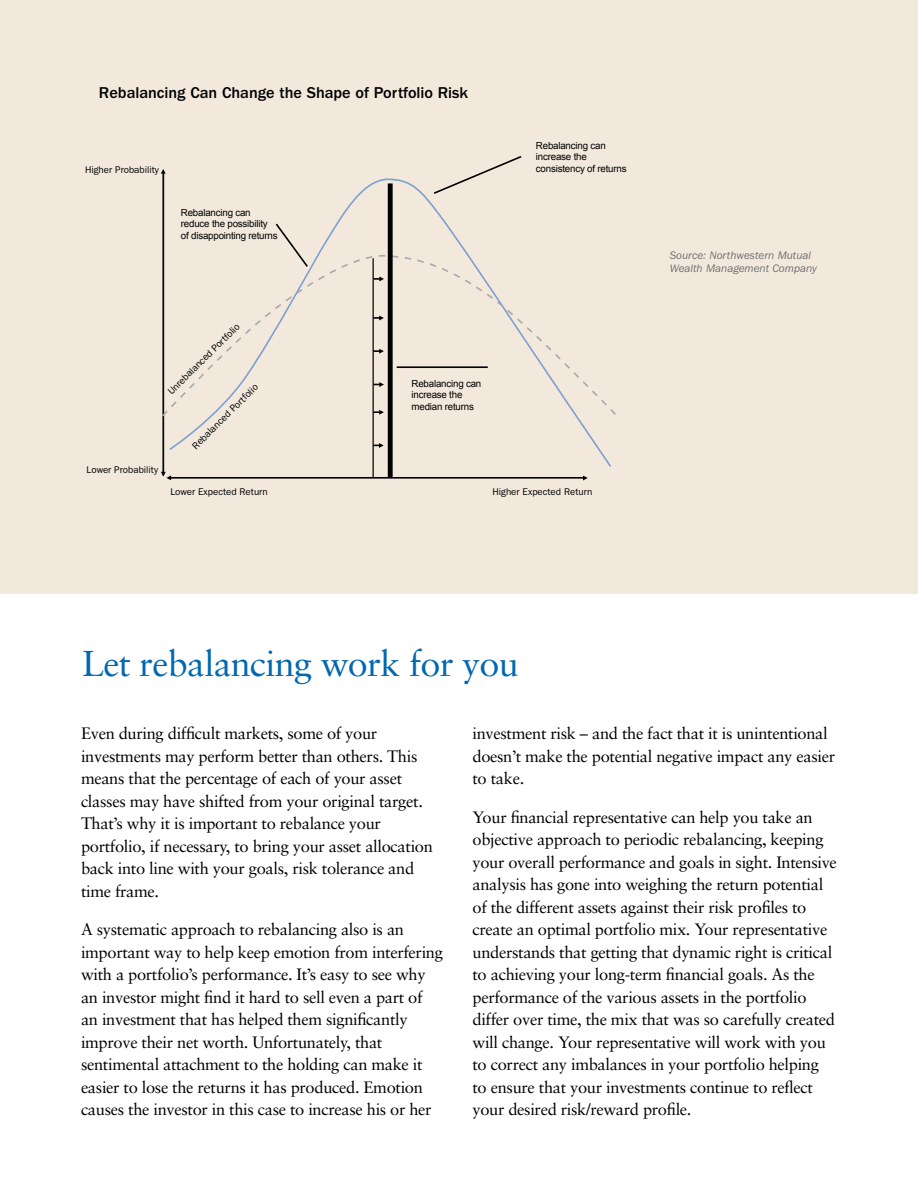
<style>
.page{position:relative;width:918px;height:1188px;background:#fff}
.page>*{position:absolute;margin:0;border:0;box-sizing:border-box;transform-origin:0 0}
.t1{font:36px "Sabon";letter-spacing:-.02em;color:#0067b1}
.t2{font:16.5px/22.5px "Sabon";letter-spacing:-.02em;color:#000}
.t3{font:500 16.2px "Franklin Gothic";color:#010101}
.t4{font:italic 11.25px/13.5px "Franklin Gothic";color:#6d6f71}
.t5{font:9.75px/11.7px "Arial";letter-spacing:-.02em;color:#010101}
.t6{font:9.75px "Franklin Gothic";color:#010101}
</style>
<div class="page">
<div style="left:0;top:0;width:918px;height:594px;background:#f2e9dc"></div>
<hr style="left:163px;top:172px;width:1px;height:303px;background:#000">
<hr style="left:170px;top:477px;width:416px;height:2px;background:#000">
<svg style="left:169px;top:178px;width:442px;height:290px"></svg>
<svg style="left:162px;top:254px;width:454px;height:164px"></svg>
<div style="left:388px;top:183px;width:5px;height:294px;background:#000"></div>
<svg style="left:274px;top:222px;width:36px;height:47px"></svg>
<svg style="left:432px;top:156px;width:91px;height:39px"></svg>
<hr style="left:397px;top:366px;width:91px;height:2px;background:#000">
<hr style="left:373px;top:258px;width:1px;height:219px;background:#000">
<svg style="left:373px;top:277px;width:11px;height:4px"></svg>
<svg style="left:373px;top:316px;width:11px;height:4px"></svg>
<svg style="left:373px;top:349px;width:11px;height:5px"></svg>
<svg style="left:373px;top:382px;width:11px;height:5px"></svg>
<svg style="left:373px;top:410px;width:11px;height:5px"></svg>
<svg style="left:373px;top:443px;width:11px;height:5px"></svg>
<svg style="left:161px;top:169px;width:5px;height:5px"></svg>
<svg style="left:161px;top:472px;width:10px;height:8px"></svg>
<p class="t3" style="left:99px;top:84px;width:371px">Rebalancing Can Change the Shape of Portfolio Risk</p>
<p class="t6" style="left:85px;top:164px;width:76px">Higher Probability</p>
<p class="t5" style="left:181px;top:206px;width:98px">Rebalancing can reduce the possibility of disappointing returns</p>
<p class="t6" style="left:87px;top:464px;width:73px">Lower Probability</p>
<p class="t6" style="left:166px;top:389px;width:98px;rotate:-45deg">Unrebalanced Portfolio</p>
<p class="t6" style="left:190px;top:443px;width:90px;rotate:-45deg">Rebalanced Portfolio</p>
<p class="t5" style="left:412px;top:377px;width:71px">Rebalancing can increase the median returns</p>
<p class="t5" style="left:536px;top:139px;width:92px">Rebalancing can increase the consistency of returns</p>
<p class="t6" style="left:170px;top:486px;width:99px">Lower Expected Return</p>
<p class="t6" style="left:492px;top:486px;width:101px">Higher Expected Return</p>
<p class="t4" style="left:670px;top:248px;width:148px">Source: Northwestern Mutual<br>Wealth Management Company</p>
<h1 class="t1" style="left:82px;top:642px;width:438px">Let rebalancing work for you</h1>
<p class="t2" style="left:81px;top:722px;width:354px">Even during difficult markets, some of your investments may perform better than others. This means that the percentage of each of your asset classes may have shifted from your original target.<br>That’s why it is important to rebalance your portfolio, if necessary, to bring your asset allocation back into line with your goals, risk tolerance and time frame.</p>
<p class="t2" style="left:81px;top:918px;width:364px">A systematic approach to rebalancing also is an important way to help keep emotion from interfering with a portfolio’s performance. It’s easy to see why an investor might find it hard to sell even a part of an investment that has helped them significantly improve their net worth. Unfortunately, that sentimental attachment to the holding can make it easier to lose the returns it has produced. Emotion causes the investor in this case to increase his or her</p>
<p class="t2" style="left:472px;top:722px;width:364px">investment risk – and the fact that it is unintentional doesn’t make the potential negative impact any easier to take.</p>
<p class="t2" style="left:472px;top:806px;width:366px">Your financial representative can help you take an objective approach to periodic rebalancing, keeping your overall performance and goals in sight. Intensive analysis has gone into weighing the return potential of the different assets against their risk profiles to create an optimal portfolio mix. Your representative understands that getting that dynamic right is critical to achieving your long-term financial goals. As the performance of the various assets in the portfolio differ over time, the mix that was so carefully created will change. Your representative will work with you to correct any imbalances in your portfolio helping to ensure that your investments continue to reflect your desired risk/reward profile.</p>
</div>
